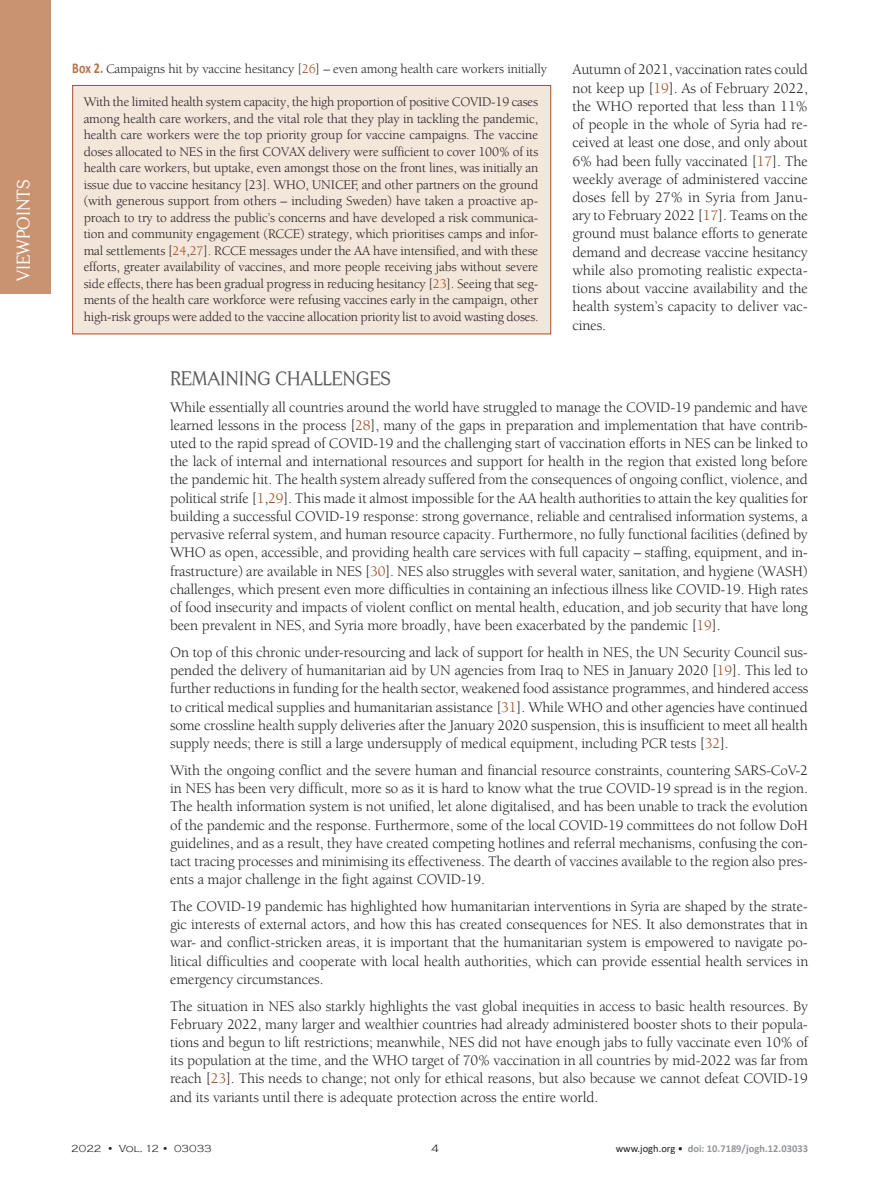
<style>
.page{position:relative;width:893px;height:1191px;background:#fff}
.page>*{position:absolute;margin:0;border:0;box-sizing:border-box;transform-origin:0 0}
.Podnaslovi_VIEW{font:19.5px "Centabel";letter-spacing:-.01em;color:#57585a}
.t1{font:18px "Centabel";color:#fff}
.Tekst_Osnovni{font:15px/18.1px "Berkeley Std";letter-spacing:-.01em;color:#231f20;text-align:justify}
.Acknowledgements{font:13.5px/16.5px "Berkeley Std";letter-spacing:-.015em;color:#231f20;text-align:justify}
.potpisi_slike_Figure{font:13.5px "Berkeley Std";letter-spacing:-.01em;color:#231f20}
.t2{font:300 10.95px "Copperplate Gothic";color:#231f20}
.t3{font:700 10.5px "Calibri";color:#939598}
.t4{font:300 10.5px "Copperplate Gothic";color:#231f20}
.s1{font-family:"Calibri";font-weight:700;font-size:15px;color:#b67249}
.s2{color:#9d4718}
.s3{font-weight:400;color:#231f20}
</style>
<div class="page">
<div style="left:0;top:0;width:51px;height:293px;background:#c99270"></div>
<div style="left:72px;top:85px;width:479px;height:249px;background:#f3e6db;border:1px solid #aa4c22"></div>
<p class="t1" style="left:13px;top:281px;width:103px;rotate:-90deg">VIEWPOINTS</p>
<p class="potpisi_slike_Figure" style="left:72px;top:62px;width:476px"><span class="s1">Box 2.</span> Campaigns hit by vaccine hesitancy [<span class="s2">26</span>] – even among health care workers initially</p>
<p class="Acknowledgements" style="left:84px;top:94px;width:457px">With the limited health system capacity, the high proportion of positive COVID-19 cases among health care workers, and the vital role that they play in tackling the pandemic, health care workers were the top priority group for vaccine campaigns. The vaccine doses allocated to NES in the first COVAX delivery were sufficient to cover 100% of its health care workers, but uptake, even amongst those on the front lines, was initially an issue due to vaccine hesitancy [23]. WHO, UNICEF, and other partners on the ground (with generous support from others – including Sweden) have taken a proactive ap&shy;proach to try to address the public’s concerns and have developed a risk communica&shy;tion and community engagement (RCCE) strategy, which prioritises camps and infor&shy;mal settlements [<span class="s2">24</span>,<span class="s2">27</span>]. RCCE messages under the AA have intensified, and with these efforts, greater availability of vaccines, and more people receiving jabs without severe side effects, there has been gradual progress in reducing hesitancy [<span class="s2">23</span>]. Seeing that seg&shy;ments of the health care workforce were refusing vaccines early in the campaign, other high-risk groups were added to the vaccine allocation priority list to avoid wasting doses.</p>
<p class="Tekst_Osnovni" style="left:572px;top:61px;width:237px">Autumn of 2021, vaccination rates could not keep up [<span class="s2">19</span>]. As of February 2022, the WHO reported that less than 11% of people in the whole of Syria had re&shy;ceived at least one dose, and only about 6% had been fully vaccinated [<span class="s2">17</span>]. The weekly average of administered vaccine doses fell by 27% in Syria from Janu&shy;ary to February 2022 [<span class="s2">17</span>]. Teams on the ground must balance efforts to generate demand and decrease vaccine hesitancy while also promoting realistic expecta&shy;tions about vaccine availability and the health system’s capacity to deliver vac&shy;cines.</p>
<p class="Podnaslovi_VIEW" style="left:170px;top:367px;width:222px">REMAINING CHALLENGES</p>
<p class="Tekst_Osnovni" style="left:170px;top:398px;width:639px">While essentially all countries around the world have struggled to manage the COVID-19 pandemic and have learned lessons in the process [<span class="s2">28</span>], many of the gaps in preparation and implementation that have contrib&shy;uted to the rapid spread of COVID-19 and the challenging start of vaccination efforts in NES can be linked to the lack of internal and international resources and support for health in the region that existed long before the pandemic hit. The health system already suffered from the consequences of ongoing conflict, violence, and political strife [<span class="s2">1</span>,<span class="s2">29</span>]. This made it almost impossible for the AA health authorities to attain the key qualities for building a successful COVID-19 response: strong governance, reliable and centralised information systems, a pervasive referral system, and human resource capacity. Furthermore, no fully functional facilities (defined by WHO as open, accessible, and providing health care services with full capacity – staffing, equipment, and in&shy;frastructure) are available in NES [<span class="s2">30</span>]. NES also struggles with several water, sanitation, and hygiene (WASH) challenges, which present even more difficulties in containing an infectious illness like COVID-19. High rates of food insecurity and impacts of violent conflict on mental health, education, and job security that have long been prevalent in NES, and Syria more broadly, have been exacerbated by the pandemic [<span class="s2">19</span>].</p>
<p class="Tekst_Osnovni" style="left:170px;top:643px;width:640px">On top of this chronic under-resourcing and lack of support for health in NES, the UN Security Council sus&shy;pended the delivery of humanitarian aid by UN agencies from Iraq to NES in January 2020 [<span class="s2">19</span>]. This led to further reductions in funding for the health sector, weakened food assistance programmes, and hindered access to critical medical supplies and humanitarian assistance [<span class="s2">31</span>]. While WHO and other agencies have continued some crossline health supply deliveries after the January 2020 suspension, this is insufficient to meet all health supply needs; there is still a large undersupply of medical equipment, including PCR tests [<span class="s2">32</span>].</p>
<p class="Tekst_Osnovni" style="left:170px;top:761px;width:639px">With the ongoing conflict and the severe human and financial resource constraints, countering SARS-CoV-2 in NES has been very difficult, more so as it is hard to know what the true COVID-19 spread is in the region.<br>The health information system is not unified, let alone digitalised, and has been unable to track the evolution of the pandemic and the response. Furthermore, some of the local COVID-19 committees do not follow DoH guidelines, and as a result, they have created competing hotlines and referral mechanisms, confusing the con&shy;tact tracing processes and minimising its effectiveness. The dearth of vaccines available to the region also pres&shy;ents a major challenge in the fight against COVID-19.</p>
<p class="Tekst_Osnovni" style="left:170px;top:897px;width:640px">The COVID-19 pandemic has highlighted how humanitarian interventions in Syria are shaped by the strate&shy;gic interests of external actors, and how this has created consequences for NES. It also demonstrates that in war- and conflict-stricken areas, it is important that the humanitarian system is empowered to navigate po&shy;litical difficulties and cooperate with local health authorities, which can provide essential health services in emergency circumstances.</p>
<p class="Tekst_Osnovni" style="left:170px;top:997px;width:639px">The situation in NES also starkly highlights the vast global inequities in access to basic health resources. By February 2022, many larger and wealthier countries had already administered booster shots to their popula&shy;tions and begun to lift restrictions; meanwhile, NES did not have enough jabs to fully vaccinate even 10% of its population at the time, and the WHO target of 70% vaccination in all countries by mid-2022 was far from reach [<span class="s2">23</span>]. This needs to change; not only for ethical reasons, but also because we cannot defeat COVID-19 and its variants until there is adequate protection across the entire world.</p>
<p class="t4" style="left:71px;top:1142px;width:142px">2022 • Vol. 12 • 03033</p>
<p class="t2" style="left:431px;top:1142px;width:9px">4</p>
<p class="t3" style="left:616px;top:1141px;width:194px"><span class="s3">www.jogh.org •</span> doi: 10.7189/jogh.12.03033</p>
</div>
